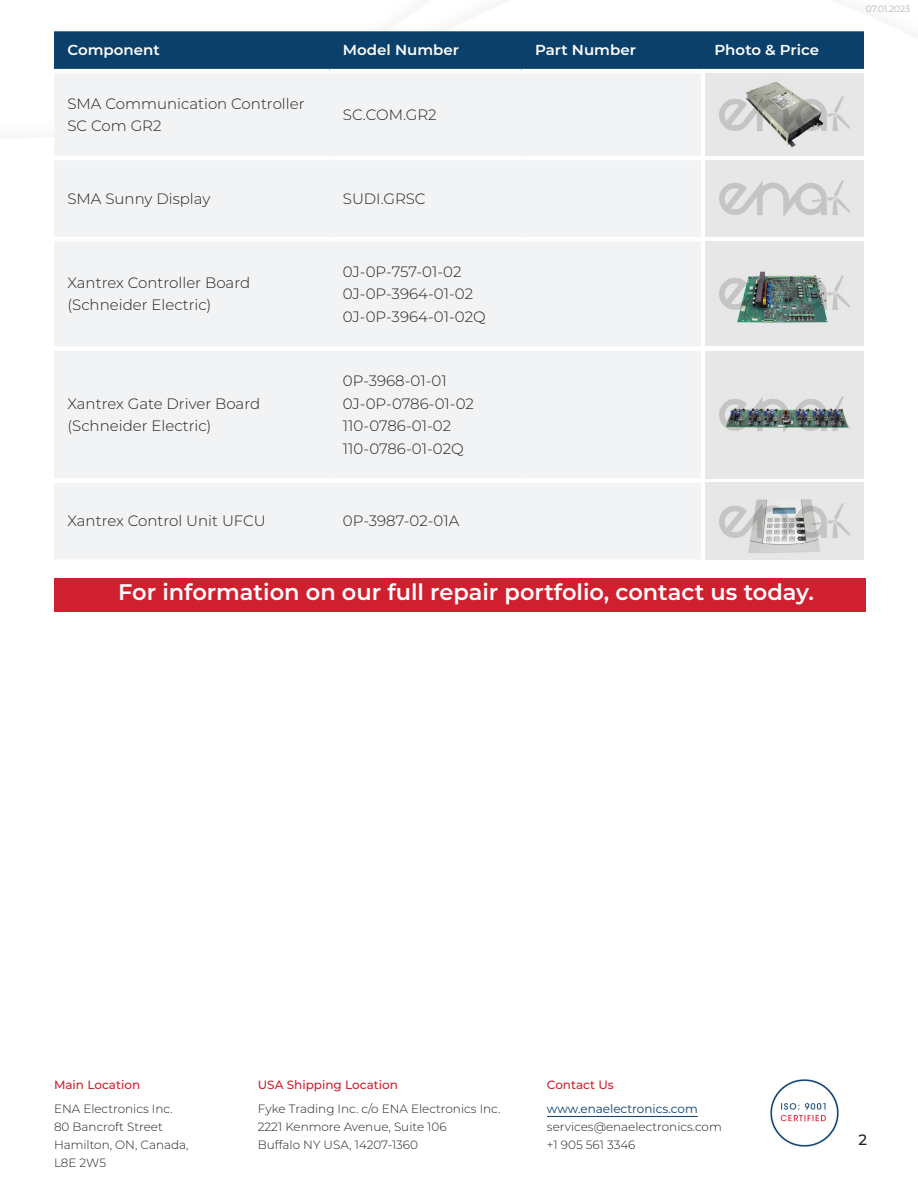
<style>
.page{position:relative;width:918px;height:1188px;background:#fff}
.page>*{position:absolute;margin:0;border:0;box-sizing:border-box;transform-origin:0 0}
.t1{font:600 22.5px "Montserrat";color:#fff}
.t2{font:300 15px/22.5px "Montserrat";color:#231f20}
.t3{font:500 15px "Montserrat";color:#231f20}
.t4{font:600 14.4px "Montserrat";color:#fff;scale:1.04 1}
.t5{font:300 12px/18px "Montserrat";color:#231f20}
.t6{font:500 12px "Montserrat";color:#d0202e}
.t7{font:12px "Montserrat";color:#0b406a}
.t8{font:300 9px "Montserrat";color:#97999c}
</style>
<div class="page">
<hr style="left:547px;top:1116px;width:151px;height:1px;background:#0b406a">
<img style="left:769px;top:1078px;width:71px;height:71px;border-radius:36px">
<div style="left:54px;top:578px;width:812px;height:34px;background:#d0202f"></div>
<div style="left:54px;top:31px;width:810px;height:38px;background:#0b406a"></div>
<div style="left:54px;top:74px;width:647px;height:485px;background:#f2f3f4"></div>
<svg style="left:705px;top:478px;width:159px;height:82px"></svg>
<hr style="left:54px;top:156px;width:275px;height:4px;background:#fff">
<hr style="left:329px;top:156px;width:193px;height:4px;background:#fff">
<hr style="left:522px;top:156px;width:179px;height:4px;background:#fff">
<hr style="left:54px;top:237px;width:275px;height:4px;background:#fff">
<div style="left:54px;top:346px;width:275px;height:5px;background:#fff"></div>
<div style="left:54px;top:478px;width:275px;height:5px;background:#fff"></div>
<hr style="left:329px;top:237px;width:193px;height:4px;background:#fff">
<div style="left:329px;top:346px;width:193px;height:5px;background:#fff"></div>
<div style="left:329px;top:478px;width:193px;height:5px;background:#fff"></div>
<hr style="left:522px;top:237px;width:179px;height:4px;background:#fff">
<div style="left:522px;top:346px;width:179px;height:5px;background:#fff"></div>
<div style="left:522px;top:478px;width:179px;height:5px;background:#fff"></div>
<img style="left:705px;top:73px;width:159px;height:83px">
<img style="left:705px;top:160px;width:159px;height:77px">
<div style="left:705px;top:241px;width:159px;height:105px;background:#e7e7e7"></div>
<img style="left:719px;top:271px;width:131px;height:52px">
<div style="left:705px;top:351px;width:159px;height:127px;background:#e7e7e7"></div>
<img style="left:719px;top:396px;width:131px;height:37px">
<img style="left:705px;top:483px;width:159px;height:76px">
<h3 class="t4" style="left:68px;top:40px;width:90px">Component</h3>
<h3 class="t4" style="left:343px;top:40px;width:113px">Model Number</h3>
<h3 class="t4" style="left:535px;top:40px;width:98px">Part Number</h3>
<h3 class="t4" style="left:714px;top:40px;width:102px">Photo &amp; Price</h3>
<p class="t2" style="left:68px;top:92px;width:239px">SMA Communication Controller<br>SC Com GR2</p>
<p class="t2" style="left:343px;top:103px;width:95px">SC.COM.GR2</p>
<p class="t2" style="left:68px;top:187px;width:144px">SMA Sunny Display</p>
<p class="t2" style="left:343px;top:187px;width:84px">SUDI.GRSC</p>
<p class="t2" style="left:68px;top:271px;width:184px">Xantrex Controller Board (Schneider Electric)</p>
<p class="t2" style="left:343px;top:260px;width:144px">0J-0P-757-01-02<br>0J-0P-3964-01-02<br>0J-0P-3964-01-02Q</p>
<p class="t2" style="left:68px;top:392px;width:194px">Xantrex Gate Driver Board (Schneider Electric)</p>
<p class="t2" style="left:343px;top:369px;width:133px">0P-3968-01-01<br>0J-0P-0786-01-02<br>110-0786-01-02<br>110-0786-01-02Q</p>
<p class="t2" style="left:68px;top:509px;width:200px">Xantrex Control Unit UFCU</p>
<p class="t2" style="left:343px;top:509px;width:118px">0P-3987-02-01A</p>
<p class="t1" style="left:118px;top:576px;width:697px">For information on our full repair portfolio, contact us today.</p>
<p class="t8" style="left:866px;top:2px;width:46px">07.01.2023</p>
<p class="t6" style="left:54px;top:1077px;width:88px">Main Location</p>
<p class="t5" style="left:54px;top:1100px;width:136px">ENA Electronics Inc.<br>80 Bancroft Street<br>Hamilton, ON, Canada,<br>L8E 2W5</p>
<p class="t6" style="left:258px;top:1077px;width:142px">USA Shipping Location</p>
<p class="t5" style="left:258px;top:1100px;width:244px">Fyke Trading Inc. c/o ENA Electronics Inc.<br>2221 Kenmore Avenue, Suite 106<br>Buffalo NY USA, 14207-1360</p>
<p class="t6" style="left:547px;top:1077px;width:69px">Contact Us</p>
<p class="t7" style="left:547px;top:1101px;width:152px">www.enaelectronics.com</p>
<p class="t5" style="left:547px;top:1118px;width:176px">services@enaelectronics.com +1 905 561 3346</p>
<p class="t3" style="left:859px;top:1130px;width:10px">2</p>
</div>
